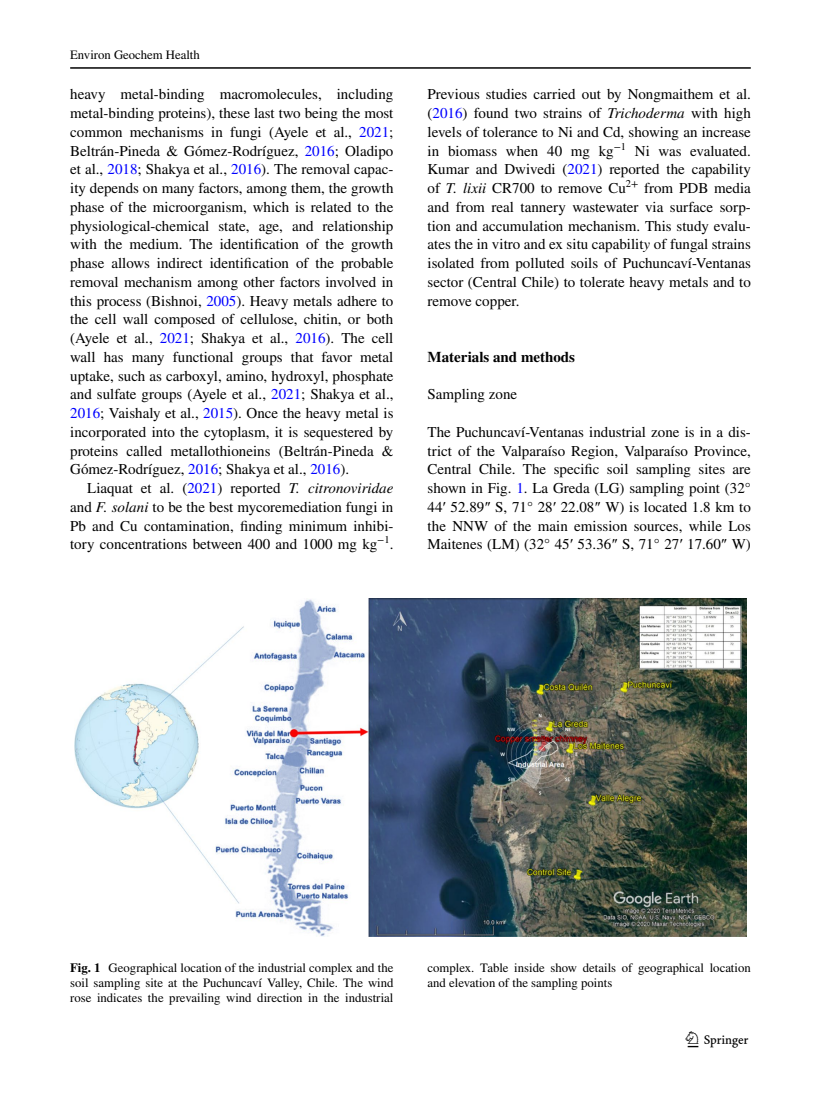
<style>
.page{position:relative;width:821px;height:1106px;background:#fff}
.page>*{position:absolute;margin:0;border:0;box-sizing:border-box;transform-origin:0 0}
.t1{font:22.5px "Springnew";color:#000}
.t2{font:15px/18.8px "STIX";color:#000;text-align:justify}
.t3{font:700 15px "STIX";color:#000}
.t4{font:12.75px/15px "STIX";color:#000;text-align:justify}
.s1{color:#00f}
.s2{font-style:italic}
.s3{font-family:"Times New Roman"}
.s4{font-weight:700}
</style>
<div class="page">
<hr style="left:70px;top:67px;width:680px;height:2px;background:#000">
<img style="left:74px;top:598px;width:672px;height:338px">
<p class="t4" style="left:70px;top:48px;width:131px">Environ Geochem Health</p>
<p class="t2" style="left:70px;top:86px;width:325px">heavy metal-binding macromolecules, including metal-binding proteins), these last two being the most common mechanisms in fungi (Ayele et al., <span class="s1">2021</span>; Beltrán-Pineda &amp; Gómez-Rodríguez, <span class="s1">2016</span>; Oladipo et al., <span class="s1">2018</span>; Shakya et al., <span class="s1">2016</span>). The removal capac&shy;ity depends on many factors, among them, the growth phase of the microorganism, which is related to the physiological-chemical state, age, and relationship with the medium. The identification of the growth phase allows indirect identification of the probable removal mechanism among other factors involved in this process (Bishnoi, <span class="s1">2005</span>). Heavy metals adhere to the cell wall composed of cellulose, chitin, or both (Ayele et al., <span class="s1">2021</span>; Shakya et al., <span class="s1">2016</span>). The cell wall has many functional groups that favor metal uptake, such as carboxyl, amino, hydroxyl, phosphate and sulfate groups (Ayele et al., <span class="s1">2021</span>; Shakya et al., <span class="s1">2016</span>; Vaishaly et al., <span class="s1">2015</span>). Once the heavy metal is incorporated into the cytoplasm, it is sequestered by proteins called metallothioneins (Beltrán-Pineda &amp; Gómez-Rodríguez, <span class="s1">2016</span>; Shakya et al., <span class="s1">2016</span>).</p>
<p class="t2" style="left:70px;top:480px;width:325px;text-indent:17px">Liaquat et al. (<span class="s1">2021</span>) reported <span class="s2">T. citronoviridae </span>and <span class="s2">F. solani</span> to be the best mycoremediation fungi in Pb and Cu contamination, finding minimum inhibi&shy;tory concentrations between 400 and 1000 mg kg<sup>−1</sup>.</p>
<p class="t2" style="left:427px;top:86px;width:325px">Previous studies carried out by Nongmaithem et al. (<span class="s1">2016</span>) found two strains of <span class="s2">Trichoderma</span> with high levels of tolerance to Ni and Cd, showing an increase in biomass when 40 mg kg<sup>−1</sup> Ni was evaluated.<br>Kumar and Dwivedi (<span class="s1">2021</span>) reported the capability of <span class="s2">T. lixii</span> CR700 to remove Cu<sup>2+</sup> from PDB media and from real tannery wastewater via surface sorp&shy;tion and accumulation mechanism. This study evalu&shy;ates the in vitro and ex situ capabilit<span class="s2">y</span> of fungal strains isolated from polluted soils of Puchuncaví-Ventanas sector (Central Chile) to tolerate heavy metals and to remove copper.</p>
<p class="t3" style="left:427px;top:348px;width:149px">Materials and methods</p>
<p class="t2" style="left:427px;top:386px;width:91px">Sampling zone</p>
<p class="t2" style="left:427px;top:423px;width:325px">The Puchuncaví-Ventanas industrial zone is in a dis&shy;trict of the Valparaíso Region, Valparaíso Province, Central Chile. The specific soil sampling sites are shown in Fig. <span class="s1">1</span>. La Greda (LG) sampling point (32° 44<span class="s3">′</span> 52.89<span class="s3">″</span> S, 71° 28<span class="s3">′</span> 22.08<span class="s3">″</span> W) is located 1.8 km to the NNW of the main emission sources, while Los Maitenes (LM) (32° 45<span class="s3">′</span> 53.36<span class="s3">″</span> S, 71° 27<span class="s3">′</span> 17.60<span class="s3">″</span> W)</p>
<p class="t4" style="left:70px;top:960px;width:325px"><span class="s4">Fig. 1</span> Geographical location of the industrial complex and the soil sampling site at the Puchuncaví Valley, Chile. The wind rose indicates the prevailing wind direction in the industrial</p>
<p class="t4" style="left:427px;top:960px;width:325px">complex. Table inside show details of geographical location and elevation of the sampling points</p>
<h1 class="t1" style="left:687px;top:1031px;width:62px">1 3</h1>
</div>
